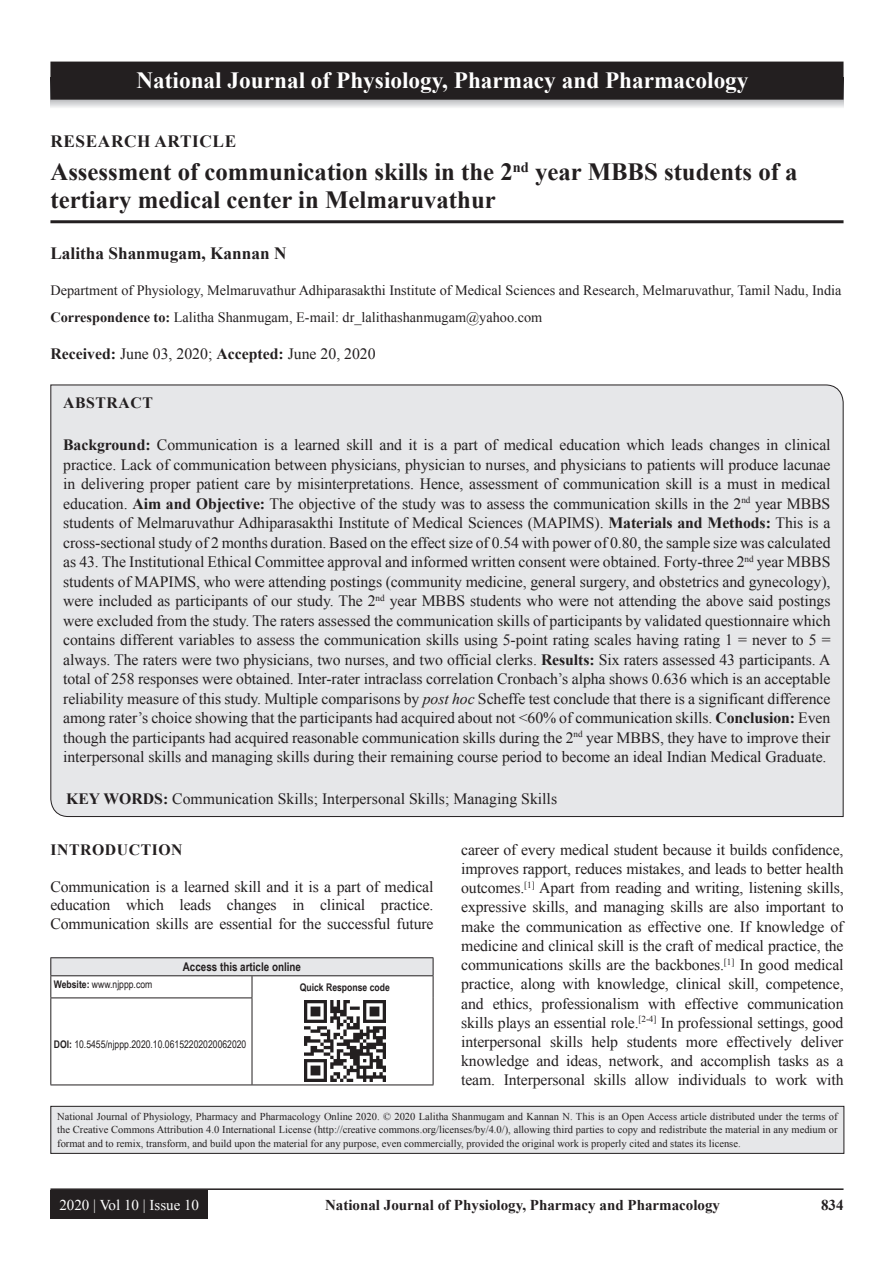
<style>
.page{position:relative;width:894px;height:1263px;background:#fff}
.page>*{position:absolute;margin:0;border:0;box-sizing:border-box;transform-origin:0 0}
.AT{font:700 24.75px/28.5px "Times New Roman";color:#231f20}
.JN_1{font:700 23.25px "Times New Roman";color:#fff}
.AU{font:700 17.25px "Times New Roman";color:#231f20}
.AH{font:700 17.25px "Times New Roman";letter-spacing:.035em;color:#231f20}
.ABS{font:15.75px/19.5px "Times New Roman";letter-spacing:-.005em;color:#231f20;text-align:justify}
.TX{font:15.75px/19.2px "Times New Roman";letter-spacing:-.01em;color:#231f20;text-align:justify}
.KWD{font:15.75px "Times New Roman";color:#231f20}
.HIS{font:15.75px "Times New Roman";color:#231f20}
.ABSH{font:700 15.75px "Times New Roman";letter-spacing:.035em;color:#231f20}
.RF{font:700 15px "Times New Roman";color:#231f20}
.RF_VOL{font:15px "Times New Roman";color:#fff}
.AFF{font:14.25px "Times New Roman";color:#231f20}
.ADD{font:14.25px "Times New Roman";color:#231f20}
.AAO{font:700 12px "Arial Narrow";color:#231f20}
.JN_TX{font:10.5px/13.5px "Times New Roman";color:#231f20;text-align:justify}
.DOI{font:10.5px "Arial Narrow";color:#231f20}
.Web{font:10.5px "Arial Narrow";color:#231f20}
.QR{font:700 10.5px "Arial Narrow";color:#231f20}
.s1{font-weight:700}
.s2{font-style:italic}
</style>
<div class="page">
<hr style="left:50px;top:1188px;width:793px;height:1px;background:#231f20">
<div style="left:50px;top:1190px;width:158px;height:28px;background:#231f20"></div>
<hr style="left:50px;top:220px;width:793px;height:3px;background:#231f20">
<div style="left:50px;top:384px;width:793px;height:433px;background:#e6e7e9"></div>
<div style="left:51px;top:957px;width:382px;height:18px;background:#e6e7e9"></div>
<svg style="left:251px;top:976px;width:1px;height:21px"></svg>
<hr style="left:50px;top:997px;width:202px;height:1px;background:#231f20">
<hr style="left:50px;top:998px;width:1px;height:86px;background:#231f20">
<hr style="left:251px;top:998px;width:1px;height:86px;background:#231f20">
<hr style="left:50px;top:1084px;width:202px;height:1px;background:#231f20">
<hr style="left:432px;top:998px;width:1px;height:86px;background:#231f20">
<hr style="left:252px;top:1084px;width:181px;height:1px;background:#231f20">
<hr style="left:50px;top:957px;width:202px;height:1px;background:#231f20">
<hr style="left:252px;top:957px;width:181px;height:1px;background:#231f20">
<svg style="left:50px;top:958px;width:1px;height:39px"></svg>
<svg style="left:432px;top:958px;width:1px;height:40px"></svg>
<hr style="left:50px;top:975px;width:202px;height:1px;background:#231f20">
<hr style="left:252px;top:975px;width:181px;height:1px;background:#231f20">
<img style="left:304px;top:1000px;width:81px;height:81px">
<div style="left:51px;top:1106px;width:792px;height:47px;background:#e6e7e9"></div>
<div style="left:50px;top:1106px;width:794px;height:47px;border:1px solid #231f20"></div>
<svg style="left:51px;top:100px;width:792px;height:8px;background:#d9dadc"></svg>
<div style="left:51px;top:62px;width:791px;height:37px;background:#231f20"></div>
<div style="left:50px;top:62px;width:793px;height:38px;border:2px solid #231f20"></div>
<p class="JN_1" style="left:136px;top:64px;width:613px">National Journal of Physiology, Pharmacy and Pharmacology</p>
<p class="AH" style="left:50px;top:128px;width:187px">RESEARCH ARTICLE</p>
<p class="AT" style="left:50px;top:156px;width:748px">Assessment of communication skills in the 2<sup>nd</sup> year MBBS students of a tertiary medical center in Melmaruvathur</p>
<p class="AU" style="left:50px;top:241px;width:237px">Lalitha Shanmugam, Kannan N</p>
<p class="AFF" style="left:50px;top:280px;width:792px">Department of Physiology, Melmaruvathur Adhiparasakthi Institute of Medical Sciences and Research, Melmaruvathur, Tamil Nadu, India</p>
<p class="ADD" style="left:50px;top:307px;width:493px"><span class="s1">Correspondence to:</span> Lalitha Shanmugam, E-mail: dr_lalithashanmugam@yahoo.com</p>
<p class="HIS" style="left:50px;top:343px;width:326px"><span class="s1">Received:</span> June 03, 2020; <span class="s1">Accepted:</span> June 20, 2020</p>
<p class="ABSH" style="left:63px;top:391px;width:91px">ABSTRACT</p>
<p class="ABS" style="left:63px;top:434px;width:768px"><span class="s1">Background:</span> Communication is a learned skill and it is a part of medical education which leads changes in clinical practice. Lack of communication between physicians, physician to nurses, and physicians to patients will produce lacunae in delivering proper patient care by misinterpretations. Hence, assessment of communication skill is a must in medical education. <span class="s1">Aim and Objective:</span> The objective of the study was to assess the communication skills in the 2<sup>nd</sup> year MBBS students of Melmaruvathur Adhiparasakthi Institute of Medical Sciences (MAPIMS). <span class="s1">Materials and Methods:</span> This is a cross-sectional study of 2 months duration. Based on the effect size of 0.54 with power of 0.80, the sample size was calculated as 43. The Institutional Ethical Committee approval and informed written consent were obtained. Forty-three 2<sup>nd</sup> year MBBS students of MAPIMS, who were attending postings (community medicine, general surgery, and obstetrics and gynecology), were included as participants of our study. The 2<sup>nd</sup> year MBBS students who were not attending the above said postings were excluded from the study. The raters assessed the communication skills of participants by validated questionnaire which contains different variables to assess the communication skills using 5-point rating scales having rating 1 = never to 5 = always. The raters were two physicians, two nurses, and two official clerks. <span class="s1">Results:</span> Six raters assessed 43 participants. A total of 258 responses were obtained. Inter-rater intraclass correlation Cronbach’s alpha shows 0.636 which is an acceptable reliability measure of this study. Multiple comparisons by <span class="s2">post hoc</span> Scheffe test conclude that there is a significant difference among rater’s choice showing that the participants had acquired about not &lt;60% of communication skills. <span class="s1">Conclusion:</span> Even though the participants had acquired reasonable communication skills during the 2<sup>nd</sup> year MBBS, they have to improve their interpersonal skills and managing skills during their remaining course period to become an ideal Indian Medical Graduate.</p>
<p class="KWD" style="left:66px;top:787px;width:492px"><span class="s1">KEY WORDS:</span> Communication Skills; Interpersonal Skills; Managing Skills</p>
<h1 class="ABSH" style="left:50px;top:838px;width:134px">INTRODUCTION</h1>
<p class="TX" style="left:50px;top:876px;width:384px">Communication is a learned skill and it is a part of medical education which leads changes in clinical practice.<br>Communication skills are essential for the successful future</p>
<p class="AAO" style="left:183px;top:958px;width:120px">Access this article online</p>
<p class="Web" style="left:54px;top:976px;width:100px"><span class="s1">Website:</span> www.njppp.com</p>
<p class="QR" style="left:300px;top:979px;width:91px">Quick Response code</p>
<p class="TX" style="left:461px;top:839px;width:384px">career of every medical student because it builds confidence, improves rapport, reduces mistakes, and leads to better health outcomes.<sup>[1]</sup> Apart from reading and writing, listening skills, expressive skills, and managing skills are also important to make the communication as effective one. If knowledge of medicine and clinical skill is the craft of medical practice, the communications skills are the backbones.<sup>[1]</sup> In good medical practice, along with knowledge, clinical skill, competence, and ethics, professionalism with effective communication skills plays an essential role.<sup>[2-4]</sup> In professional settings, good interpersonal skills help students more effectively deliver knowledge and ideas, network, and accomplish tasks as a team. Interpersonal skills allow individuals to work with</p>
<p class="DOI" style="left:54px;top:1036px;width:194px"><span class="s1">DOI:</span> 10.5455/njppp.2020.10.06152202020062020</p>
<p class="JN_TX" style="left:57px;top:1109px;width:781px">National Journal of Physiology, Pharmacy and Pharmacology Online 2020. © 2020 Lalitha Shanmugam and Kannan N. This is an Open Access article distributed under the terms of the Creative Commons Attribution 4.0 International License (http://creative commons.org/licenses/by/4.0/), allowing third parties to copy and redistribute the material in any medium or format and to remix, transform, and build upon the material for any purpose, even commercially, provided the original work is properly cited and states its license.</p>
<p class="RF_VOL" style="left:59px;top:1193px;width:141px">2020 | Vol 10 | Issue 10</p>
<p class="RF" style="left:325px;top:1194px;width:396px">National Journal of Physiology, Pharmacy and Pharmacology</p>
<p class="RF" style="left:820px;top:1194px;width:24px">834</p>
</div>
